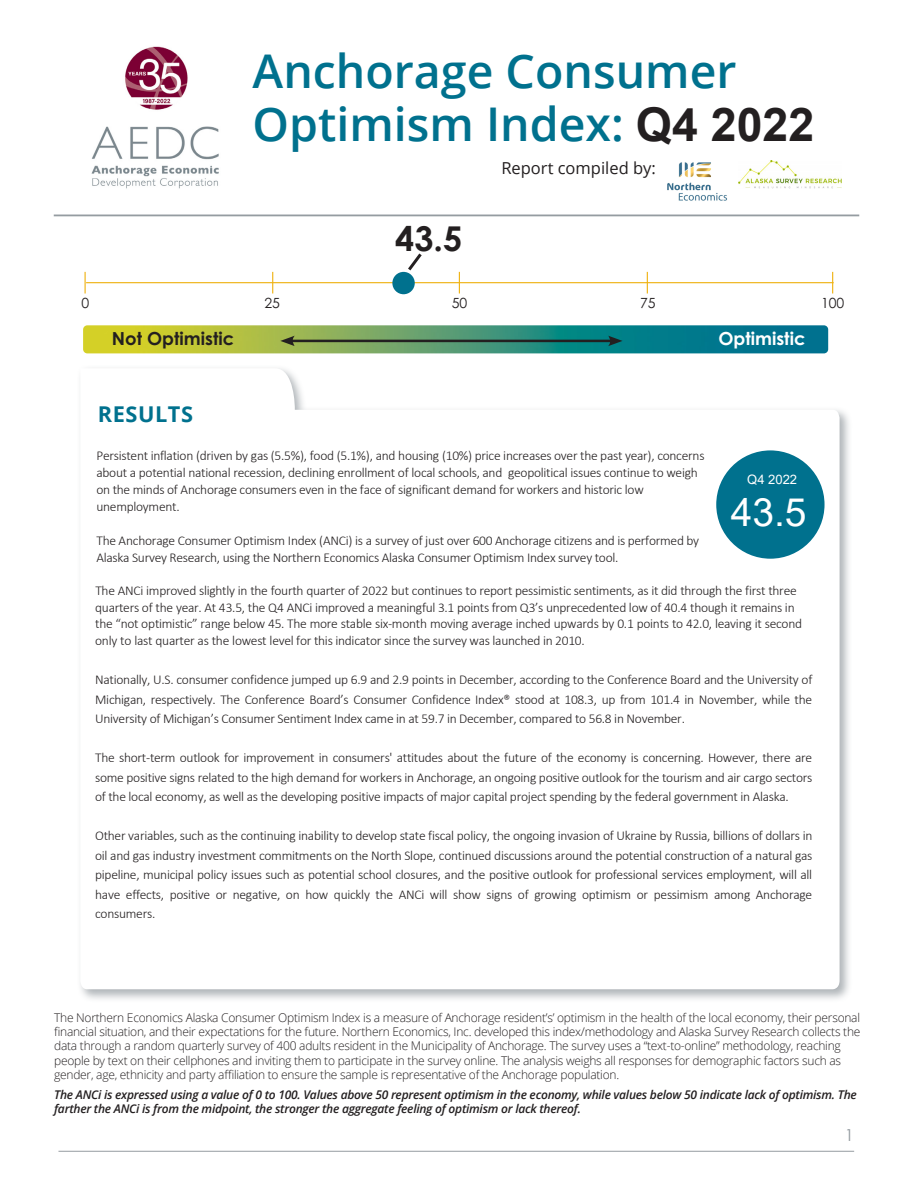
<style>
.page{position:relative;width:918px;height:1188px;background:#fff}
.page>*{position:absolute;margin:0;border:0;box-sizing:border-box;transform-origin:0 0}
.t1{font:600 46.5px/53.8px "Open Sans";color:#00718e}
.t2{font:39px "Arial";color:#fff}
.t3{font:700 34.2px "Century Gothic";color:#231f20}
.t4{font:700 21.75px "Open Sans";letter-spacing:.025em;color:#00718e}
.t5{font:700 18px "Century Gothic Pro";color:#231f20}
.t6{font:700 18px "Century Gothic Pro";color:#fff}
.t7{font:16.5px "Open Sans";color:#231f20}
.t8{font:16.5px "Century Gothic Pro";color:#959ca1}
.t9{font:14.1px "Century Gothic Pro";color:#231f20}
.t10{font:300 13.5px/19.5px "Calibri";letter-spacing:-.02em;color:#231f20}
.t11{font:13.05px "Arial";color:#fff}
.t12{font:300 12px/14.4px "Open Sans";letter-spacing:-.02em;color:#231f20}
.t13{font:italic 600 12px/14.4px "Open Sans";letter-spacing:-.02em;color:#231f20}
.s1{font-family:"Arial";font-weight:700;color:#231f20}
</style>
<div class="page">
<img style="left:83px;top:325px;width:745px;height:28px">
<hr style="left:54px;top:215px;width:805px;height:1px;background:#959ca1">
<hr style="left:58px;top:1151px;width:796px;height:1px;background:#959ca1">
<div style="left:77px;top:365px;width:776px;height:637px;background:#959ca1;opacity:.75"></div>
<svg style="left:80px;top:368px;width:760px;height:621px"></svg>
<div style="left:716px;top:450px;width:109px;height:109px;background:#00718e;border-radius:50%"></div>
<hr style="left:86px;top:282px;width:748px;height:1px;background:#efb211">
<svg style="left:85px;top:272px;width:1px;height:21px"></svg>
<svg style="left:272px;top:272px;width:1px;height:21px"></svg>
<svg style="left:459px;top:272px;width:1px;height:21px"></svg>
<svg style="left:647px;top:272px;width:1px;height:21px"></svg>
<svg style="left:832px;top:272px;width:1px;height:21px"></svg>
<div style="left:392px;top:272px;width:23px;height:22px;background:#00718e;border-radius:50%"></div>
<svg style="left:405px;top:253px;width:17px;height:21px"></svg>
<hr style="left:290px;top:340px;width:323px;height:2px;background:#231f20">
<svg style="left:280px;top:336px;width:15px;height:10px"></svg>
<svg style="left:608px;top:336px;width:15px;height:10px"></svg>
<img style="left:91px;top:46px;width:128px;height:143px">
<img style="left:738px;top:161px;width:103px;height:28px">
<img style="left:667px;top:162px;width:60px;height:39px">
<p class="t1" style="left:253px;top:43px;width:563px">Anchorage Consumer<br>Optimism Index: <span class="s1">Q4 2022</span></p>
<p class="t3" style="left:395px;top:213px;width:69px">43.5</p>
<p class="t7" style="left:501px;top:156px;width:156px">Report compiled by:</p>
<p class="t9" style="left:81px;top:295px;width:9px">0</p>
<p class="t9" style="left:264px;top:295px;width:17px">25</p>
<p class="t9" style="left:452px;top:295px;width:17px">50</p>
<p class="t9" style="left:640px;top:295px;width:17px">75</p>
<p class="t9" style="left:821px;top:295px;width:25px">100</p>
<p class="t5" style="left:112px;top:328px;width:124px">Not Optimistic</p>
<p class="t6" style="left:718px;top:328px;width:89px">Optimistic</p>
<p class="t4" style="left:98px;top:399px;width:97px">RESULTS</p>
<p class="t10" style="left:96px;top:447px;width:610px;line-height:17px">Persistent inflation (driven by gas (5.5%), food (5.1%), and housing (10%) price increases over the past year), concerns about a potential national recession, declining enrollment of local schools, and geopolitical issues continue to weigh on the minds of Anchorage consumers even in the face of significant demand for workers and historic low unemployment.</p>
<p class="t10" style="left:96px;top:532px;width:604px;line-height:17px">The Anchorage Consumer Optimism Index (ANCi) is a survey of just over 600 Anchorage citizens and is performed by<br>Alaska Survey Research, using the Northern Economics Alaska Consumer Optimism Index survey tool.</p>
<p class="t11" style="left:747px;top:470px;width:51px">Q4 2022</p>
<p class="t2" style="left:731px;top:485px;width:77px">43.5</p>
<p class="t10" style="left:95px;top:582px;width:708px;line-height:17px">The ANCi improved slightly in the fourth quarter of 2022 but continues to report pessimistic sentiments, as it did through the first three quarters of the year. At 43.5, the Q4 ANCi improved a meaningful 3.1 points from Q3’s unprecedented low of 40.4 though it remains in the “not optimistic” range below 45. The more stable six-month moving average inched upwards by 0.1 points to 42.0, leaving it second only to last quarter as the lowest level for this indicator since the survey was launched in 2010.</p>
<p class="t10" style="left:95px;top:670px;width:719px;text-align:justify">Nationally, U.S. consumer confidence jumped up 6.9 and 2.9 points in December, according to the Conference Board and the University of Michigan, respectively. The Conference Board’s Consumer Confidence Index® stood at 108.3, up from 101.4 in November, while the University of Michigan’s Consumer Sentiment Index came in at 59.7 in December, compared to 56.8 in November.</p>
<p class="t10" style="left:95px;top:748px;width:719px;text-align:justify">The short-term outlook for improvement in consumers' attitudes about the future of the economy is concerning. However, there are some positive signs related to the high demand for workers in Anchorage, an ongoing positive outlook for the tourism and air cargo sectors of the local economy, as well as the developing positive impacts of major capital project spending by the federal government in Alaska.</p>
<p class="t10" style="left:95px;top:826px;width:719px;text-align:justify">Other variables, such as the continuing inability to develop state fiscal policy, the ongoing invasion of Ukraine by Russia, billions of dollars in oil and gas industry investment commitments on the North Slope, continued discussions around the potential construction of a natural gas pipeline, municipal policy issues such as potential school closures, and the positive outlook for professional services employment, will all have effects, positive or negative, on how quickly the ANCi will show signs of growing optimism or pessimism among Anchorage consumers.</p>
<p class="t12" style="left:54px;top:1010px;width:808px">The Northern Economics Alaska Consumer Optimism Index is a measure of Anchorage resident’s’ optimism in the health of the local economy, their personal financial situation, and their expectations for the future. Northern Economics, Inc. developed this index/methodology and Alaska Survey Research collects the data through a random quarterly survey of 400 adults resident in the Municipality of Anchorage. The survey uses a “text-to-online” methodology, reaching people by text on their cellphones and inviting them to participate in the survey online. The analysis weighs all responses for demographic factors such as gender, age, ethnicity and party affiliation to ensure the sample is representative of the Anchorage population.</p>
<p class="t13" style="left:54px;top:1087px;width:804px">The ANCi is expressed using a value of 0 to 100. Values above 50 represent optimism in the economy, while values below 50 indicate lack of optimism. The farther the ANCi is from the midpoint, the stronger the aggregate feeling of optimism or lack thereof.</p>
<p class="t8" style="left:845px;top:1125px;width:11px">1</p>
</div>
